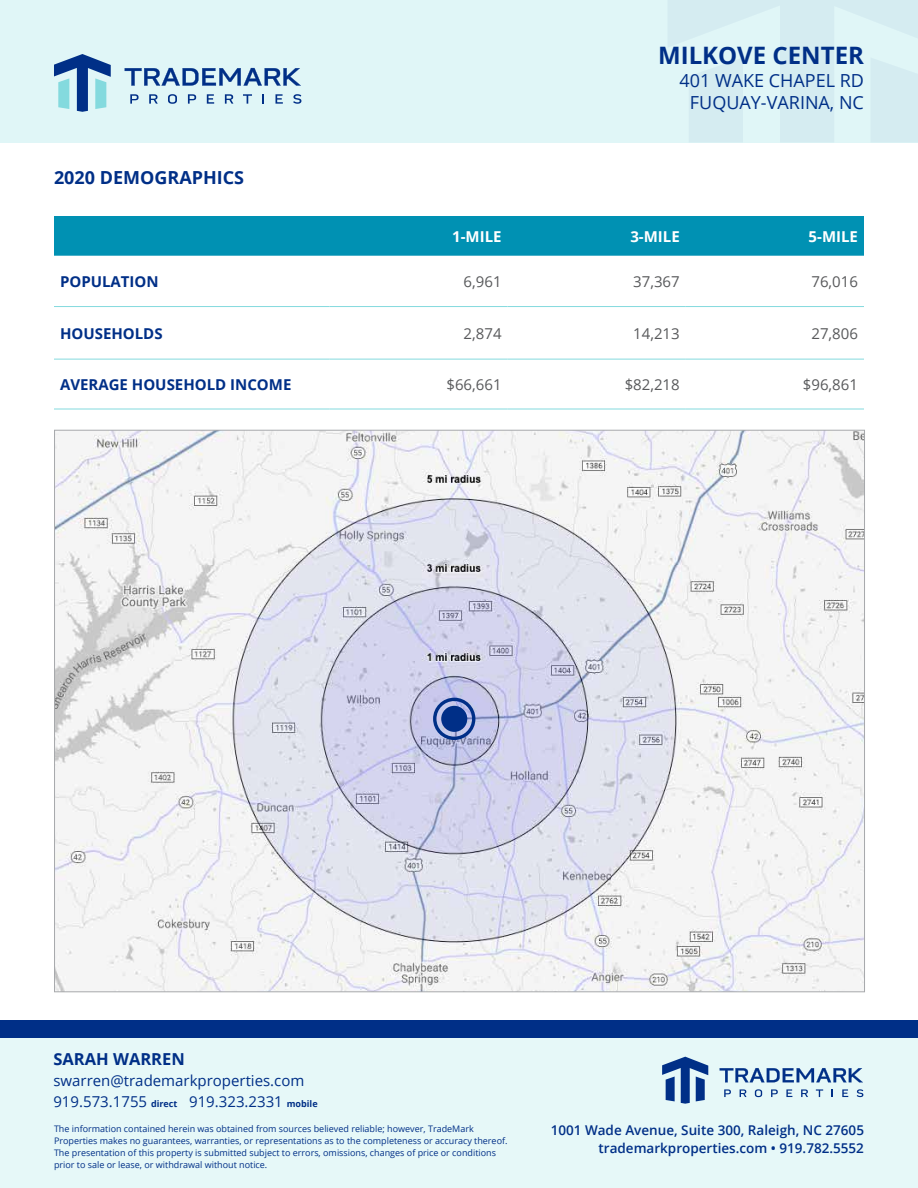
<style>
.page{position:relative;width:918px;height:1188px;background:#fff}
.page>*{position:absolute;margin:0;border:0;box-sizing:border-box;transform-origin:0 0}
.t1{font:700 24px "Open Sans";color:#002f87}
.t2{font:18px/22.5px "Open Sans";color:#002f87;text-align:center}
.t3{font:700 18px "Open Sans";color:#002f87}
.t4{font:700 16.5px "Open Sans";color:#002f87}
.t5{font:15px/21px "Open Sans";color:#002f87}
.t6{font:15px "Open Sans";color:#58595b}
.t7{font:700 15px "Open Sans";color:#002f87}
.t8{font:700 15px "Open Sans";color:#fff}
.t9{font:600 13.5px/18px "Open Sans";color:#002f87;text-align:right}
.t10{font:9px/12px "Open Sans";color:#002f87}
.s1{font-weight:700;font-size:9px}
</style>
<div class="page">
<div style="left:0;top:0;width:918px;height:143px;background:#e0f6f7"></div>
<svg style="left:54px;top:54px;width:57px;height:58px"></svg>
<svg style="left:125px;top:68px;width:176px;height:18px"></svg>
<svg style="left:130px;top:94px;width:9px;height:10px"></svg>
<svg style="left:149px;top:94px;width:9px;height:10px"></svg>
<svg style="left:168px;top:94px;width:9px;height:10px"></svg>
<svg style="left:188px;top:94px;width:8px;height:10px"></svg>
<svg style="left:207px;top:94px;width:7px;height:10px"></svg>
<svg style="left:225px;top:94px;width:8px;height:10px"></svg>
<svg style="left:243px;top:94px;width:9px;height:10px"></svg>
<svg style="left:262px;top:94px;width:2px;height:10px"></svg>
<svg style="left:276px;top:94px;width:7px;height:10px"></svg>
<svg style="left:293px;top:94px;width:8px;height:10px"></svg>
<svg style="left:668px;top:0;width:250px;height:142px"></svg>
<div style="left:0;top:1029px;width:918px;height:159px;background:#e6f8f8"></div>
<div style="left:0;top:1020px;width:918px;height:17px;background:#002f87"></div>
<svg style="left:662px;top:1057px;width:46px;height:47px"></svg>
<svg style="left:720px;top:1068px;width:143px;height:14px"></svg>
<svg style="left:724px;top:1089px;width:7px;height:8px"></svg>
<svg style="left:740px;top:1089px;width:7px;height:8px"></svg>
<svg style="left:755px;top:1089px;width:7px;height:8px"></svg>
<svg style="left:771px;top:1089px;width:7px;height:8px"></svg>
<svg style="left:786px;top:1089px;width:6px;height:8px"></svg>
<svg style="left:801px;top:1089px;width:7px;height:8px"></svg>
<svg style="left:816px;top:1089px;width:7px;height:8px"></svg>
<svg style="left:842px;top:1089px;width:6px;height:8px"></svg>
<svg style="left:857px;top:1089px;width:6px;height:8px"></svg>
<div style="left:54px;top:216px;width:810px;height:40px;background:#0091b3"></div>
<hr style="left:54px;top:306px;width:275px;height:1px;background:#84dade">
<hr style="left:329px;top:306px;width:179px;height:1px;background:#84dade">
<hr style="left:508px;top:306px;width:178px;height:1px;background:#84dade">
<hr style="left:686px;top:306px;width:178px;height:1px;background:#84dade">
<hr style="left:54px;top:359px;width:275px;height:1px;background:#84dade">
<hr style="left:329px;top:359px;width:179px;height:1px;background:#84dade">
<hr style="left:508px;top:359px;width:178px;height:1px;background:#84dade">
<hr style="left:686px;top:359px;width:178px;height:1px;background:#84dade">
<hr style="left:54px;top:409px;width:275px;height:1px;background:#84dade">
<hr style="left:329px;top:409px;width:179px;height:1px;background:#84dade">
<hr style="left:508px;top:409px;width:178px;height:1px;background:#84dade">
<hr style="left:686px;top:409px;width:178px;height:1px;background:#84dade">
<img style="left:56px;top:432px;width:807px;height:558px">
<div style="left:441px;top:706px;width:26px;height:26px;background:#002f87;border-radius:50%"></div>
<div style="left:433px;top:698px;width:42px;height:42px;border:3px solid #002f87;border-radius:50%"></div>
<h2 class="t3" style="left:54px;top:165px;width:192px">2020 DEMOGRAPHICS</h2>
<h1 class="t1" style="left:658px;top:39px;width:207px">MILKOVE CENTER</h1>
<h2 class="t2" style="left:680px;top:69px;width:186px">401 WAKE CHAPEL RD<br>FUQUAY-VARINA, NC</h2>
<h3 class="t8" style="left:452px;top:226px;width:51px">1-MILE</h3>
<h3 class="t8" style="left:630px;top:226px;width:51px">3-MILE</h3>
<h3 class="t8" style="left:809px;top:226px;width:51px">5-MILE</h3>
<h3 class="t7" style="left:60px;top:271px;width:100px">POPULATION</h3>
<h3 class="t6" style="left:464px;top:271px;width:39px">6,961</h3>
<h3 class="t6" style="left:633px;top:271px;width:48px">37,367</h3>
<h3 class="t6" style="left:811px;top:271px;width:48px">76,016</h3>
<h3 class="t7" style="left:60px;top:323px;width:104px">HOUSEHOLDS</h3>
<h3 class="t6" style="left:464px;top:323px;width:39px">2,874</h3>
<h3 class="t6" style="left:633px;top:323px;width:48px">14,213</h3>
<h3 class="t6" style="left:811px;top:323px;width:48px">27,806</h3>
<h3 class="t7" style="left:60px;top:374px;width:233px">AVERAGE HOUSEHOLD INCOME</h3>
<h3 class="t6" style="left:446px;top:374px;width:57px">$66,661</h3>
<h3 class="t6" style="left:625px;top:374px;width:57px">$82,218</h3>
<h3 class="t6" style="left:803px;top:374px;width:57px">$96,861</h3>
<h3 class="t4" style="left:53px;top:1047px;width:133px">SARAH WARREN</h3>
<h3 class="t5" style="left:53px;top:1070px;width:266px">swarren@trademarkproperties.com<br>919.573.1755 <span class="s1">direct</span> 919.323.2331 <span class="s1">mobile</span></h3>
<p class="t10" style="left:54px;top:1122px;width:455px">The information contained herein was obtained from sources believed reliable; however, TradeMark Properties makes no guarantees, warranties, or representations as to the completeness or accuracy thereof.<br>The presentation of this property is submitted subject to errors, omissions, changes of price or conditions prior to sale or lease, or withdrawal without notice.</p>
<h3 class="t9" style="left:551px;top:1121px;width:315px">1001 Wade Avenue, Suite 300, Raleigh, NC 27605 trademarkproperties.com • 919.782.5552</h3>
</div>
